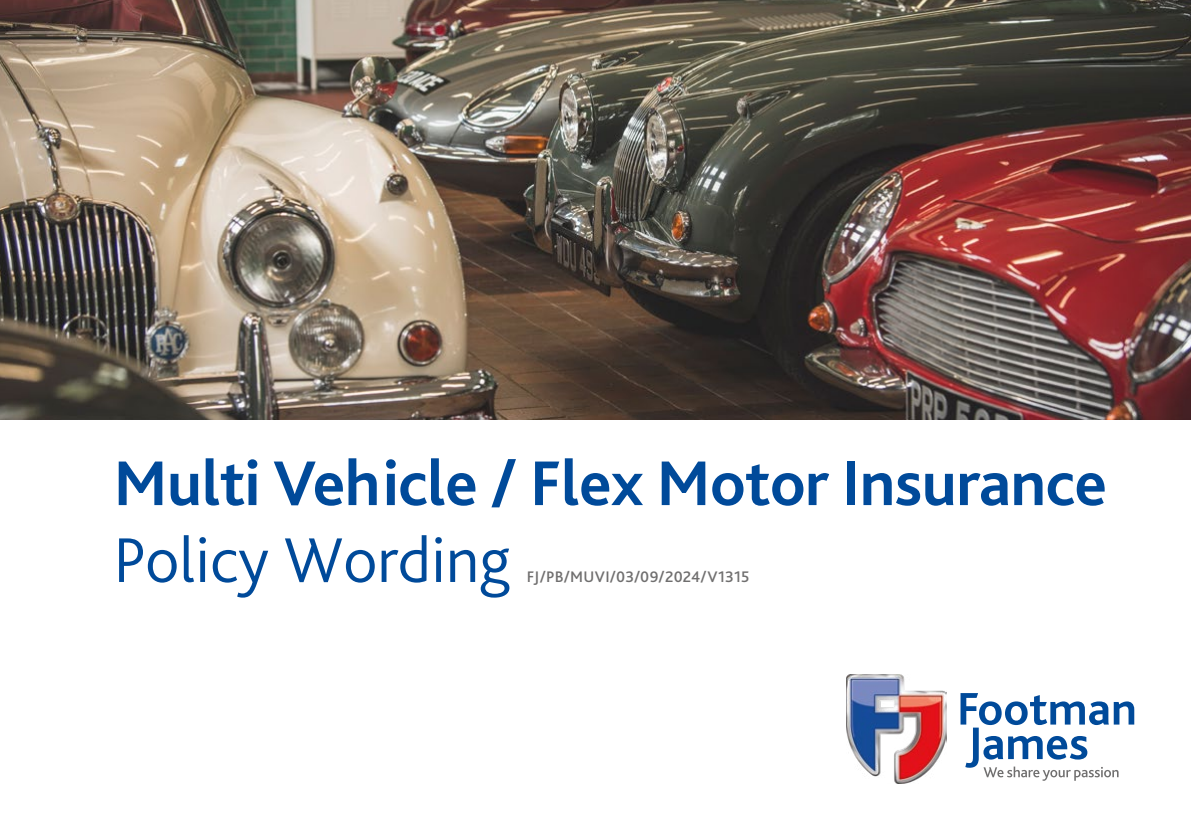
<style>
.page{position:relative;width:1191px;height:840px;background:#fff}
.page>*{position:absolute;margin:0;border:0;box-sizing:border-box;transform-origin:0 0}
.t1{font:700 66px "Bliss Pro";letter-spacing:-.01em;color:#004a9a}
.t2{font:300 66px "Bliss Pro";color:#004a9a}
.t3{font:500 16px "Bliss Pro";letter-spacing:.015em;color:#706f6f}
</style>
<div class="page">
<img style="left:846px;top:674px;width:100px;height:108px">
<svg style="left:960px;top:693px;width:174px;height:87px"></svg>
<img style="left:0;top:0;width:1191px;height:420px">
<p class="t1" style="left:113px;top:442px;width:995px">Multi Vehicle / Flex Motor Insurance</p>
<p class="t2" style="left:113px;top:518px;width:399px">Policy Wording</p>
<p class="t3" style="left:527px;top:566px;width:224px">FJ/PB/MUVI/03/09/2024/V1315</p>
</div>
